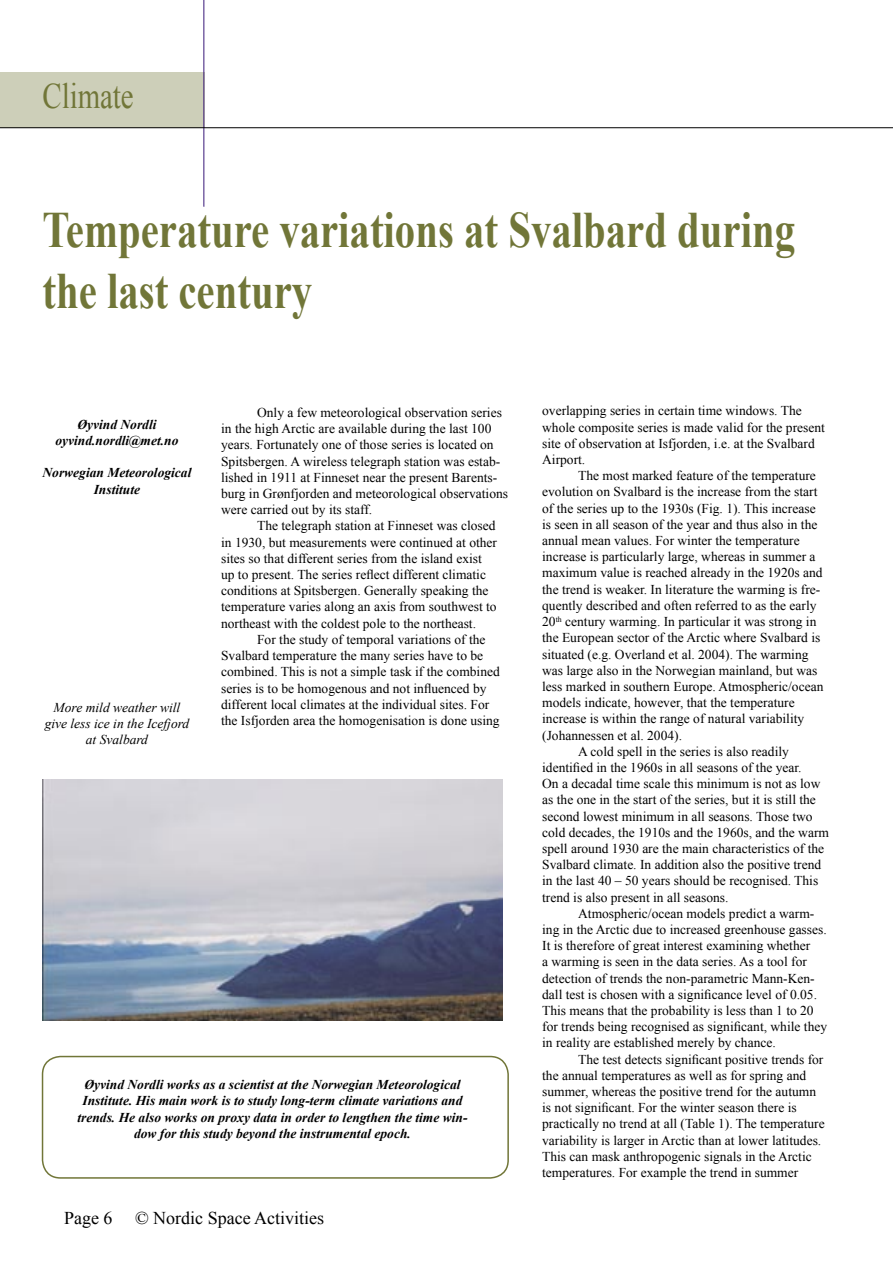
<style>
.page{position:relative;width:893px;height:1263px;background:#fff}
.page>*{position:absolute;margin:0;border:0;box-sizing:border-box;transform-origin:0 0}
.Heading{font:700 51px "Times New Roman";color:#717638;scale:.8 1}
.Heading_top{font:36px "Times New Roman";color:#717638;scale:.8 1}
.t1{font:18px "Times New Roman";color:#000}
.Brødtekst{font:13.5px/16.2px "Times New Roman";color:#000}
.Forfatter{font:italic 700 13.5px/16.2px "Times New Roman";color:#000;text-align:center}
.Figurtekst{font:italic 13.5px/16.2px "Times New Roman";color:#000;text-align:center}
</style>
<div class="page">
<div style="left:0;top:72px;width:204px;height:56px;background:#cdcfb9"></div>
<hr style="left:204px;top:0;width:1px;height:344px;background:#381778">
<hr style="left:0;top:127px;width:893px;height:1px;background:#000">
<svg style="left:41px;top:1055px;width:468px;height:123px"></svg>
<svg style="left:204px;top:207px;width:1px;height:137px"></svg>
<img style="left:43px;top:780px;width:459px;height:240px">
<p class="Heading_top" style="left:43px;top:72px;width:116px">Climate</p>
<p class="Heading" style="left:43px;top:195px;width:942px">Temperature variations at Svalbard during</p>
<p class="Heading" style="left:43px;top:256px;width:339px">the last century</p>
<p class="Forfatter" style="left:77px;top:416px;width:81px">Øyvind Nordli</p>
<p class="Forfatter" style="left:55px;top:432px;width:124px">oyvind.nordli@met.no</p>
<p class="Forfatter" style="left:43px;top:464px;width:150px">Norwegian Meteorological<br>Institute</p>
<p class="Figurtekst" style="left:45px;top:699px;width:146px">More mild weather will give less ice in the Icefjord at Svalbard</p>
<p class="Brødtekst" style="left:221px;top:404px;width:288px;text-indent:36px">Only a few meteorological observation series in the high Arctic are available during the last 100 years. Fortunately one of those series is located on Spitsbergen. A wireless telegraph station was estab&shy;lished in 1911 at Finneset near the present Barents&shy;burg in Grønfjorden and meteorological observations were carried out by its staff.</p>
<p class="Brødtekst" style="left:221px;top:518px;width:277px;text-indent:36px">The telegraph station at Finneset was closed in 1930, but measurements were continued at other sites so that different series from the island exist up to present. The series reflect different climatic conditions at Spitsbergen. Generally speaking the temperature varies along an axis from southwest to northeast with the coldest pole to the northeast.</p>
<p class="Brødtekst" style="left:221px;top:631px;width:280px;text-indent:36px">For the study of temporal variations of the Svalbard temperature the many series have to be combined. This is not a simple task if the combined series is to be homogenous and not influenced by different local climates at the individual sites. For the Isfjorden area the homogenisation is done using</p>
<p class="Forfatter" style="left:77px;top:1076px;width:392px">Øyvind Nordli works as a scientist at the Norwegian Meteorological Institute. His main work is to study long-term climate variations and trends. He also works on proxy data in order to lengthen the time win&shy;dow for this study beyond the instrumental epoch.</p>
<p class="t1" style="left:64px;top:1206px;width:50px">Page 6</p>
<p class="t1" style="left:135px;top:1206px;width:191px">© Nordic Space Activities</p>
<p class="Brødtekst" style="left:542px;top:403px;width:284px">overlapping series in certain time windows. The whole composite series is made valid for the present site of observation at Isfjorden, i.e. at the Svalbard Airport.</p>
<p class="Brødtekst" style="left:542px;top:467px;width:283px;text-indent:36px">The most marked feature of the temperature evolution on Svalbard is the increase from the start of the series up to the 1930s (Fig. 1). This increase is seen in all season of the year and thus also in the annual mean values. For winter the temperature increase is particularly large, whereas in summer a maximum value is reached already in the 1920s and the trend is weaker. In literature the warming is fre&shy;quently described and often referred to as the early 20<sup>th</sup> century warming. In particular it was strong in the European sector of the Arctic where Svalbard is situated (e.g. Overland et al. 2004). The warming was large also in the Norwegian mainland, but was less marked in southern Europe. Atmospheric/ocean models indicate, however, that the temperature increase is within the range of natural variability (Johannessen et al. 2004).</p>
<p class="Brødtekst" style="left:542px;top:743px;width:288px;text-indent:36px">A cold spell in the series is also readily identified in the 1960s in all seasons of the year.<br>On a decadal time scale this minimum is not as low as the one in the start of the series, but it is still the second lowest minimum in all seasons. Those two cold decades, the 1910s and the 1960s, and the warm spell around 1930 are the main characteristics of the Svalbard climate. In addition also the positive trend in the last 40 – 50 years should be recognised. This trend is also present in all seasons.</p>
<p class="Brødtekst" style="left:542px;top:905px;width:286px;text-indent:36px">Atmospheric/ocean models predict a warm&shy;ing in the Arctic due to increased greenhouse gasses.<br>It is therefore of great interest examining whether<br>a warming is seen in the data series. As a tool for detection of trends the non-parametric Mann-Ken&shy;dall test is chosen with a significance level of 0.05.<br>This means that the probability is less than 1 to 20 for trends being recognised as significant, while they in reality are established merely by chance.</p>
<p class="Brødtekst" style="left:542px;top:1051px;width:284px;text-indent:36px">The test detects significant positive trends for the annual temperatures as well as for spring and summer, whereas the positive trend for the autumn is not significant. For the winter season there is practically no trend at all (Table 1). The temperature variability is larger in Arctic than at lower latitudes.<br>This can mask anthropogenic signals in the Arctic temperatures. For example the trend in summer</p>
</div>
